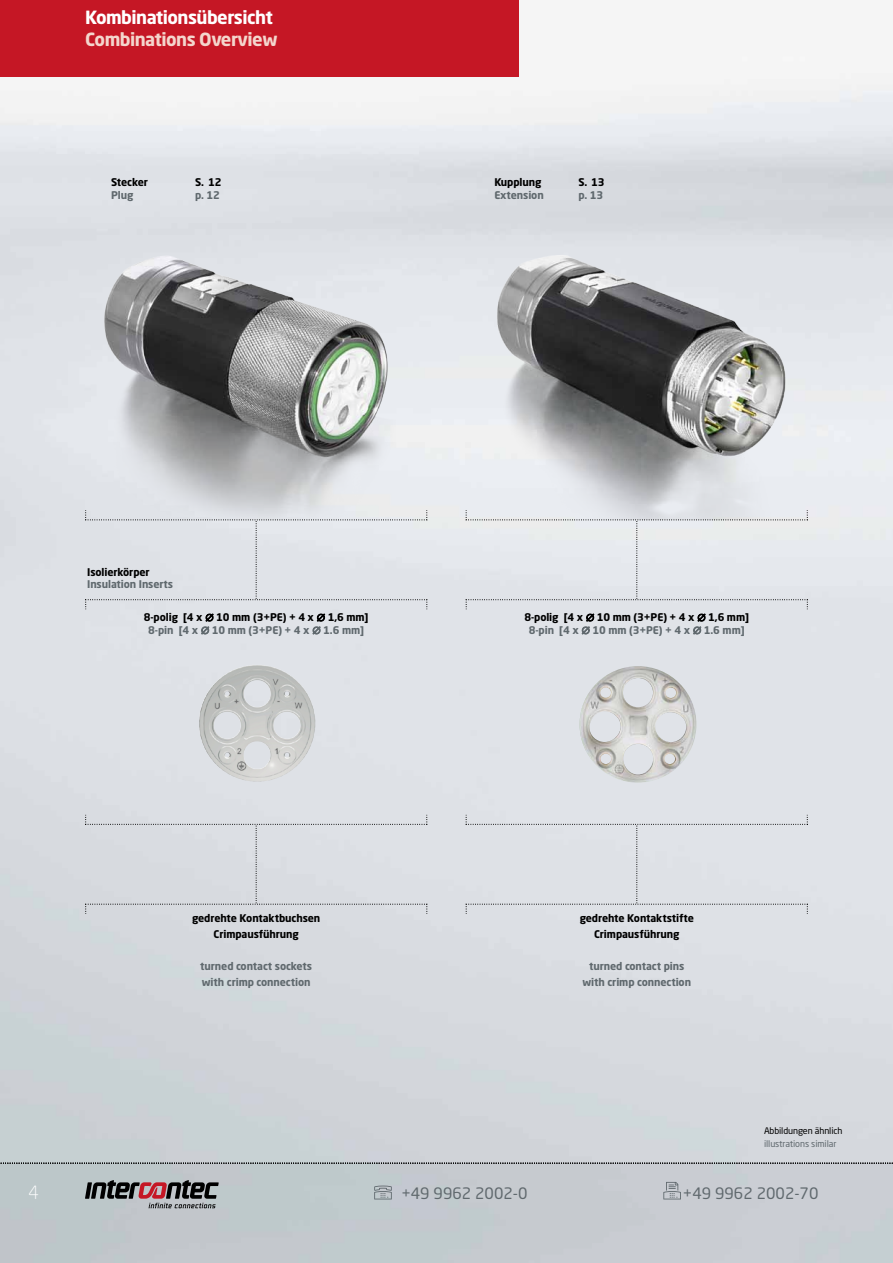
<style>
.page{position:relative;width:893px;height:1263px;background:#fff}
.page>*{position:absolute;margin:0;border:0;box-sizing:border-box;transform-origin:0 0}
.t1{font:700 18px "Neo Sans Pro";letter-spacing:-.03em;color:#fff}
.t2{font:700 18px "Neo Sans Pro";letter-spacing:-.03em;color:#f4d6cd}
.t3{font:300 18px "Neo Sans Pro";color:#fff}
.t4{font:15.6px "Neo Sans Pro";color:#60696e}
.t5{font:700 10.5px/16px "Neo Sans Pro";letter-spacing:-.01em;color:#000;text-align:center}
.t6{font:700 10.5px/16px "Neo Sans Pro";letter-spacing:-.01em;color:#60696e}
.t7{font:9px "Neo Sans Pro";letter-spacing:-.01em;color:#60696e}
.t8{font:9px "Neo Sans Pro";letter-spacing:-.01em;color:#000}
.s1{font-family:"Math Technical P04";font-weight:400;font-size:8.4px}
.s2{color:#60696e}
.s3{font-family:"Math Technical P04";font-weight:400;font-size:8.4px;color:#60696e}
</style>
<div class="page">
<img style="left:0;top:73px;width:893px;height:1090px">
<div style="left:0;top:1163px;width:893px;height:100px;background:#c4cacf"></div>
<div style="left:0;top:0;width:519px;height:77px;background:#c51725"></div>
<svg style="left:85px;top:1180px;width:134px;height:28px"></svg>
<svg style="left:374px;top:1185px;width:18px;height:14px"></svg>
<svg style="left:663px;top:1182px;width:18px;height:17px"></svg>
<svg style="left:0;top:1163px;width:893px;height:1px"></svg>
<div style="left:84px;top:814px;width:344px;height:101px;background:#d9dce1"></div>
<div style="left:465px;top:814px;width:343px;height:101px;background:#dee1e6"></div>
<img style="left:85px;top:243px;width:310px;height:266px">
<img style="left:486px;top:250px;width:319px;height:259px">
<img style="left:580px;top:666px;width:116px;height:117px">
<div style="left:84px;top:509px;width:344px;height:126px;background:#e0e3e8"></div>
<div style="left:465px;top:509px;width:343px;height:126px;background:#e5e8ec"></div>
<div style="left:190px;top:658px;width:133px;height:129px;background:#000;opacity:.02"></div>
<h1 class="t1" style="left:85px;top:6px;width:189px">Kombinationsübersicht</h1>
<h1 class="t2" style="left:85px;top:27px;width:194px">Combinations Overview</h1>
<p class="t5" style="left:111px;top:174px;width:39px">Stecker</p>
<p class="t5" style="left:195px;top:174px;width:28px">S. 12</p>
<p class="t6" style="left:111px;top:186px;width:24px">Plug</p>
<p class="t6" style="left:195px;top:186px;width:27px">p. 12</p>
<p class="t5" style="left:87px;top:563px;width:64px">Isolierkörper</p>
<p class="t6" style="left:87px;top:576px;width:88px">Insulation Inserts</p>
<p class="t5" style="left:494px;top:174px;width:48px">Kupplung</p>
<p class="t5" style="left:578px;top:174px;width:28px">S. 13</p>
<p class="t6" style="left:494px;top:186px;width:51px">Extension</p>
<p class="t6" style="left:578px;top:186px;width:27px">p. 13</p>
<p class="t5" style="left:144px;top:610px;width:226px;line-height:12.8px">8-polig [4 x <span class="s1">M</span> 10 mm (3+PE) + 4 x <span class="s1">M</span> 1,6 mm]<br><span class="s2">8-pin [4 x</span> <span class="s3">M</span> <span class="s2">10 mm (3+PE) + 4 x</span> <span class="s3">M</span> <span class="s2">1.6 mm]</span></p>
<p class="t5" style="left:524px;top:610px;width:226px;line-height:12.8px">8-polig [4 x <span class="s1">M</span> 10 mm (3+PE) + 4 x <span class="s1">M</span> 1,6 mm]<br><span class="s2">8-pin [4 x</span> <span class="s3">M</span> <span class="s2">10 mm (3+PE) + 4 x</span> <span class="s3">M</span> <span class="s2">1.6 mm]</span></p>
<p class="t5" style="left:192px;top:910px;width:130px">gedrehte Kontaktbuchsen<br>Crimpausführung</p>
<p class="t6" style="left:200px;top:958px;width:113px">turned contact sockets with crimp connection</p>
<p class="t5" style="left:580px;top:910px;width:116px">gedrehte Kontaktstifte<br>Crimpausführung</p>
<p class="t6" style="left:582px;top:958px;width:110px;text-align:center">turned contact pins with crimp connection</p>
<p class="t8" style="left:764px;top:1125px;width:80px">Abbildungen ähnlich</p>
<p class="t7" style="left:764px;top:1138px;width:74px">illustrations similar</p>
<h1 class="t3" style="left:28px;top:1182px;width:12px">4</h1>
<h2 class="t4" style="left:401px;top:1184px;width:128px">+49 9962 2002-0</h2>
<h2 class="t4" style="left:683px;top:1184px;width:137px">+49 9962 2002-70</h2>
</div>
